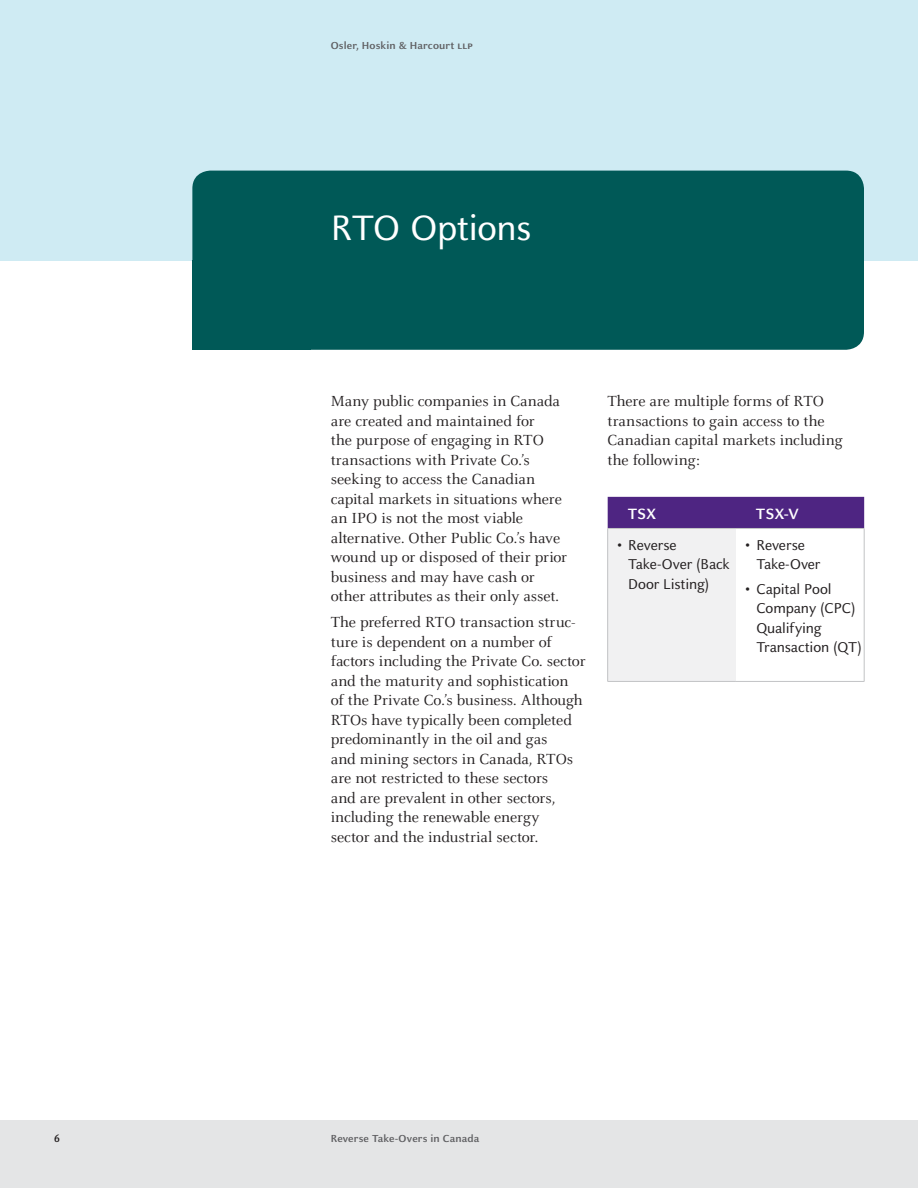
<style>
.page{position:relative;width:918px;height:1188px;background:#fff}
.page>*{position:absolute;margin:0;border:0;box-sizing:border-box;transform-origin:0 0}
.t1{font:39px "Celeste Sans";letter-spacing:-.015em;color:#fff}
.t2{font:700 16.5px "Celeste Sans";letter-spacing:-.015em;color:#fff}
.t3{font:16.2px/19.5px "Celeste";letter-spacing:-.005em;color:#231f20}
.t4{font:15.75px/19.5px "Celeste Sans";letter-spacing:-.01em;color:#231f20}
.t5{font:700 11.25px "Celeste Sans";letter-spacing:.015em;color:#5f5f62}
.t6{font:700 11.25px "Celeste Sans";color:#231f20}
.s1{font-family:"Celeste Sans SC"}
.s2{font-weight:700}
</style>
<div class="page">
<div style="left:0;top:1120px;width:918px;height:68px;background:#e4e5e6"></div>
<div style="left:0;top:0;width:918px;height:260px;background:#cfebf3"></div>
<div style="left:608px;top:497px;width:256px;height:31px;background:#4e2582"></div>
<div style="left:608px;top:528px;width:128px;height:153px;background:#f1f1f2"></div>
<hr style="left:608px;top:528px;width:128px;height:1px;background:#c2c3c5">
<hr style="left:607px;top:529px;width:1px;height:152px;background:#c2c3c5">
<hr style="left:736px;top:528px;width:128px;height:1px;background:#c2c3c5">
<hr style="left:864px;top:529px;width:1px;height:152px;background:#c2c3c5">
<hr style="left:608px;top:681px;width:128px;height:1px;background:#c2c3c5">
<hr style="left:736px;top:681px;width:128px;height:1px;background:#c2c3c5">
<div style="left:192px;top:171px;width:672px;height:179px;background:#005957;border-radius:18px"></div>
<div style="left:192px;top:260px;width:118px;height:90px;background:#005957"></div>
<p class="t5" style="left:331px;top:38px;width:143px">Osler, Hoskin &amp; Harcourt <span class="s1">llp</span></p>
<h1 class="t1" style="left:331px;top:204px;width:202px">RTO Options</h1>
<p class="t3" style="left:331px;top:392px;width:238px">Many public companies in Canada are created and maintained for<br>the purpose of engaging in RTO transactions with Private Co.’s seeking to access the Canadian capital markets in situations where an IPO is not the most viable alternative. Other Public Co.’s have wound up or disposed of their prior business and may have cash or other attributes as their only asset.</p>
<p class="t3" style="left:331px;top:613px;width:256px">The preferred RTO transaction struc&shy;ture is dependent on a number of factors including the Private Co. sector and the maturity and sophistication<br>of the Private Co.’s business. Although RTOs have typically been completed predominantly in the oil and gas<br>and mining sectors in Canada, RTOs are not restricted to these sectors<br>and are prevalent in other sectors, including the renewable energy<br>sector and the industrial sector.</p>
<p class="t3" style="left:608px;top:392px;width:237px">There are multiple forms of RTO transactions to gain access to the<br>Canadian capital markets including the following:</p>
<p class="t2" style="left:628px;top:504px;width:30px">TSX</p>
<p class="t2" style="left:756px;top:504px;width:45px">TSX-V</p>
<p class="t4" style="left:628px;top:535px;width:103px;text-indent:-11px"><span class="s2">•</span> Reverse<br>Take-Over (Back<br>Door Listing)</p>
<p class="t4" style="left:756px;top:535px;width:66px;text-indent:-11px"><span class="s2">•</span> Reverse<br>Take-Over</p>
<p class="t4" style="left:756px;top:579px;width:107px;text-indent:-11px"><span class="s2">•</span> Capital Pool<br>Company (CPC)<br>Qualifying<br>Transaction (QT)</p>
<p class="t6" style="left:54px;top:1132px;width:7px">6</p>
<p class="t5" style="left:331px;top:1132px;width:150px">Reverse Take-Overs in Canada</p>
</div>
